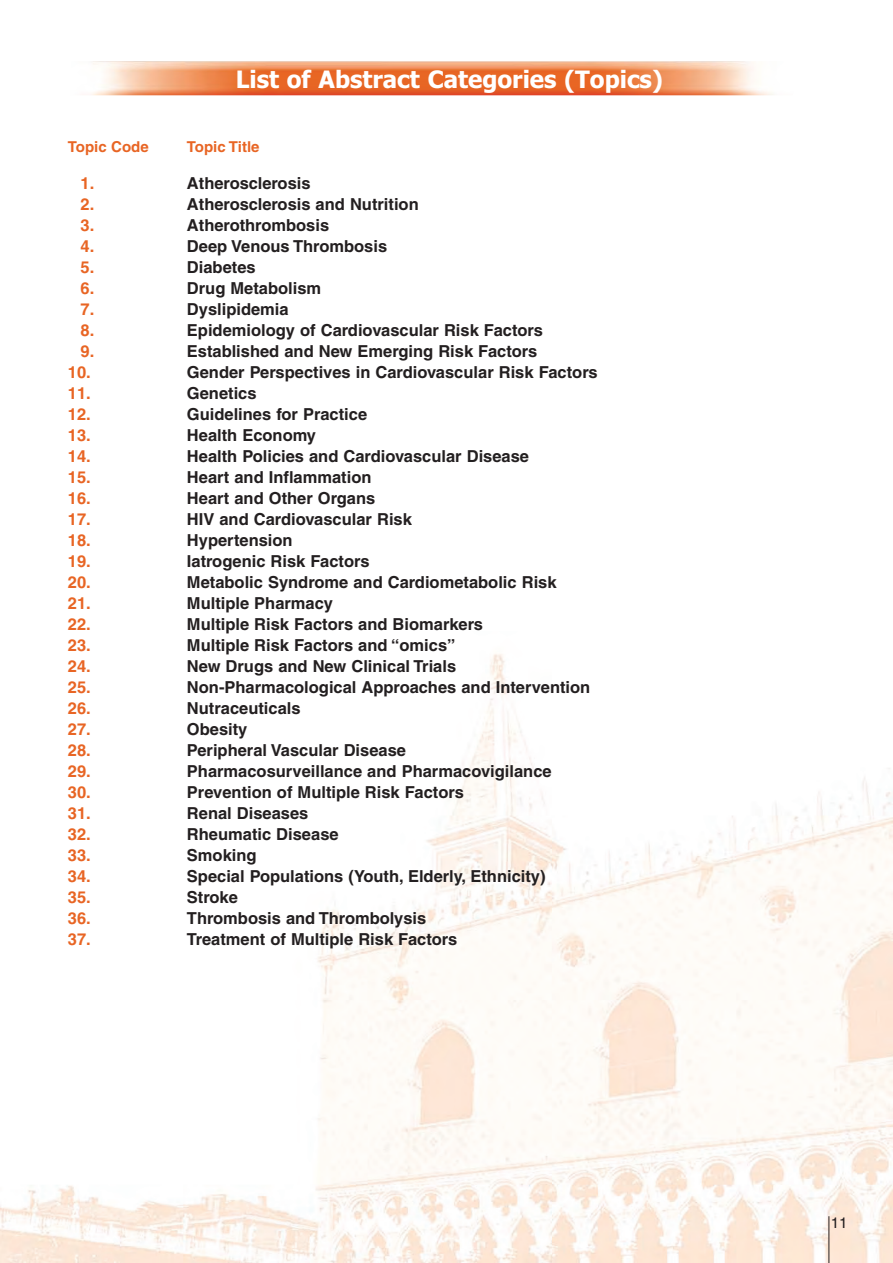
<style>
.page{position:relative;width:893px;height:1263px;background:#fff}
.page>*{position:absolute;margin:0;border:0;box-sizing:border-box;transform-origin:0 0}
.t1{font:700 24px "Tahoma";color:#fff}
.t2{font:700 16.5px "Helvetica";color:#231f20}
.t3{font:700 16.5px "Helvetica";color:#e86524}
.t4{font:700 15px "Helvetica";color:#e86524}
.t5{font:15px "Helvetica";color:#231f20}
</style>
<div class="page">
<img style="left:0;top:654px;width:893px;height:609px">
<hr style="left:828px;top:1216px;width:1px;height:47px;background:#231f20">
<img style="left:91px;top:61px;width:683px;height:34px">
<h1 class="t1" style="left:236px;top:65px;width:429px">List of Abstract Categories (Topics)</h1>
<p class="t4" style="left:68px;top:141px;width:82px">Topic Code</p>
<p class="t4" style="left:187px;top:141px;width:74px">Topic Title</p>
<p class="t3" style="left:81px;top:177px;width:15px">1.</p>
<p class="t2" style="left:187px;top:177px;width:125px">Atherosclerosis</p>
<p class="t3" style="left:81px;top:198px;width:15px">2.</p>
<p class="t2" style="left:187px;top:198px;width:233px">Atherosclerosis and Nutrition</p>
<p class="t3" style="left:81px;top:219px;width:15px">3.</p>
<p class="t2" style="left:187px;top:219px;width:144px">Atherothrombosis</p>
<p class="t3" style="left:81px;top:240px;width:15px">4.</p>
<p class="t2" style="left:187px;top:240px;width:202px">Deep Venous Thrombosis</p>
<p class="t3" style="left:81px;top:261px;width:15px">5.</p>
<p class="t2" style="left:187px;top:261px;width:70px">Diabetes</p>
<p class="t3" style="left:81px;top:282px;width:15px">6.</p>
<p class="t2" style="left:187px;top:282px;width:136px">Drug Metabolism</p>
<p class="t3" style="left:81px;top:303px;width:15px">7.</p>
<p class="t2" style="left:187px;top:303px;width:103px">Dyslipidemia</p>
<p class="t3" style="left:81px;top:324px;width:15px">8.</p>
<p class="t2" style="left:187px;top:324px;width:357px">Epidemiology of Cardiovascular Risk Factors</p>
<p class="t3" style="left:81px;top:345px;width:15px">9.</p>
<p class="t2" style="left:187px;top:345px;width:352px">Established and New Emerging Risk Factors</p>
<p class="t3" style="left:68px;top:366px;width:24px">10.</p>
<p class="t2" style="left:187px;top:366px;width:412px">Gender Perspectives in Cardiovascular Risk Factors</p>
<p class="t3" style="left:68px;top:387px;width:24px">11.</p>
<p class="t2" style="left:187px;top:387px;width:71px">Genetics</p>
<p class="t3" style="left:68px;top:408px;width:24px">12.</p>
<p class="t2" style="left:187px;top:408px;width:182px">Guidelines for Practice</p>
<p class="t3" style="left:68px;top:429px;width:24px">13.</p>
<p class="t2" style="left:187px;top:429px;width:131px">Health Economy</p>
<p class="t3" style="left:68px;top:450px;width:24px">14.</p>
<p class="t2" style="left:187px;top:450px;width:344px">Health Policies and Cardiovascular Disease</p>
<p class="t3" style="left:68px;top:471px;width:24px">15.</p>
<p class="t2" style="left:187px;top:471px;width:186px">Heart and Inflammation</p>
<p class="t3" style="left:68px;top:492px;width:24px">16.</p>
<p class="t2" style="left:187px;top:492px;width:190px">Heart and Other Organs</p>
<p class="t3" style="left:68px;top:513px;width:24px">17.</p>
<p class="t2" style="left:187px;top:513px;width:227px">HIV and Cardiovascular Risk</p>
<p class="t3" style="left:68px;top:534px;width:24px">18.</p>
<p class="t2" style="left:187px;top:534px;width:107px">Hypertension</p>
<p class="t3" style="left:68px;top:555px;width:24px">19.</p>
<p class="t2" style="left:187px;top:555px;width:184px">Iatrogenic Risk Factors</p>
<p class="t3" style="left:68px;top:576px;width:24px">20.</p>
<p class="t2" style="left:187px;top:576px;width:371px">Metabolic Syndrome and Cardiometabolic Risk</p>
<p class="t3" style="left:68px;top:597px;width:24px">21.</p>
<p class="t2" style="left:187px;top:597px;width:148px">Multiple Pharmacy</p>
<p class="t3" style="left:68px;top:618px;width:24px">22.</p>
<p class="t2" style="left:187px;top:618px;width:298px">Multiple Risk Factors and Biomarkers</p>
<p class="t3" style="left:68px;top:639px;width:24px">23.</p>
<p class="t2" style="left:187px;top:639px;width:270px">Multiple Risk Factors and “omics”</p>
<p class="t3" style="left:68px;top:660px;width:24px">24.</p>
<p class="t2" style="left:187px;top:660px;width:271px">New Drugs and New Clinical Trials</p>
<p class="t3" style="left:68px;top:681px;width:24px">25.</p>
<p class="t2" style="left:187px;top:681px;width:405px">Non-Pharmacological Approaches and Intervention</p>
<p class="t3" style="left:68px;top:702px;width:24px">26.</p>
<p class="t2" style="left:187px;top:702px;width:115px">Nutraceuticals</p>
<p class="t3" style="left:68px;top:723px;width:24px">27.</p>
<p class="t2" style="left:187px;top:723px;width:62px">Obesity</p>
<p class="t3" style="left:68px;top:744px;width:24px">28.</p>
<p class="t2" style="left:187px;top:744px;width:221px">Peripheral Vascular Disease</p>
<p class="t3" style="left:68px;top:765px;width:24px">29.</p>
<p class="t2" style="left:187px;top:765px;width:366px">Pharmacosurveillance and Pharmacovigilance</p>
<p class="t3" style="left:68px;top:786px;width:24px">30.</p>
<p class="t2" style="left:187px;top:786px;width:278px">Prevention of Multiple Risk Factors</p>
<p class="t3" style="left:68px;top:807px;width:24px">31.</p>
<p class="t2" style="left:187px;top:807px;width:123px">Renal Diseases</p>
<p class="t3" style="left:68px;top:828px;width:24px">32.</p>
<p class="t2" style="left:187px;top:828px;width:153px">Rheumatic Disease</p>
<p class="t3" style="left:68px;top:849px;width:24px">33.</p>
<p class="t2" style="left:187px;top:849px;width:71px">Smoking</p>
<p class="t3" style="left:68px;top:870px;width:24px">34.</p>
<p class="t2" style="left:187px;top:870px;width:360px">Special Populations (Youth, Elderly, Ethnicity)</p>
<p class="t3" style="left:68px;top:891px;width:24px">35.</p>
<p class="t2" style="left:187px;top:891px;width:53px">Stroke</p>
<p class="t3" style="left:68px;top:912px;width:24px">36.</p>
<p class="t2" style="left:187px;top:912px;width:241px">Thrombosis and Thrombolysis</p>
<p class="t3" style="left:68px;top:933px;width:24px">37.</p>
<p class="t2" style="left:187px;top:933px;width:272px">Treatment of Multiple Risk Factors</p>
<p class="t5" style="left:831px;top:1217px;width:18px">11</p>
</div>
